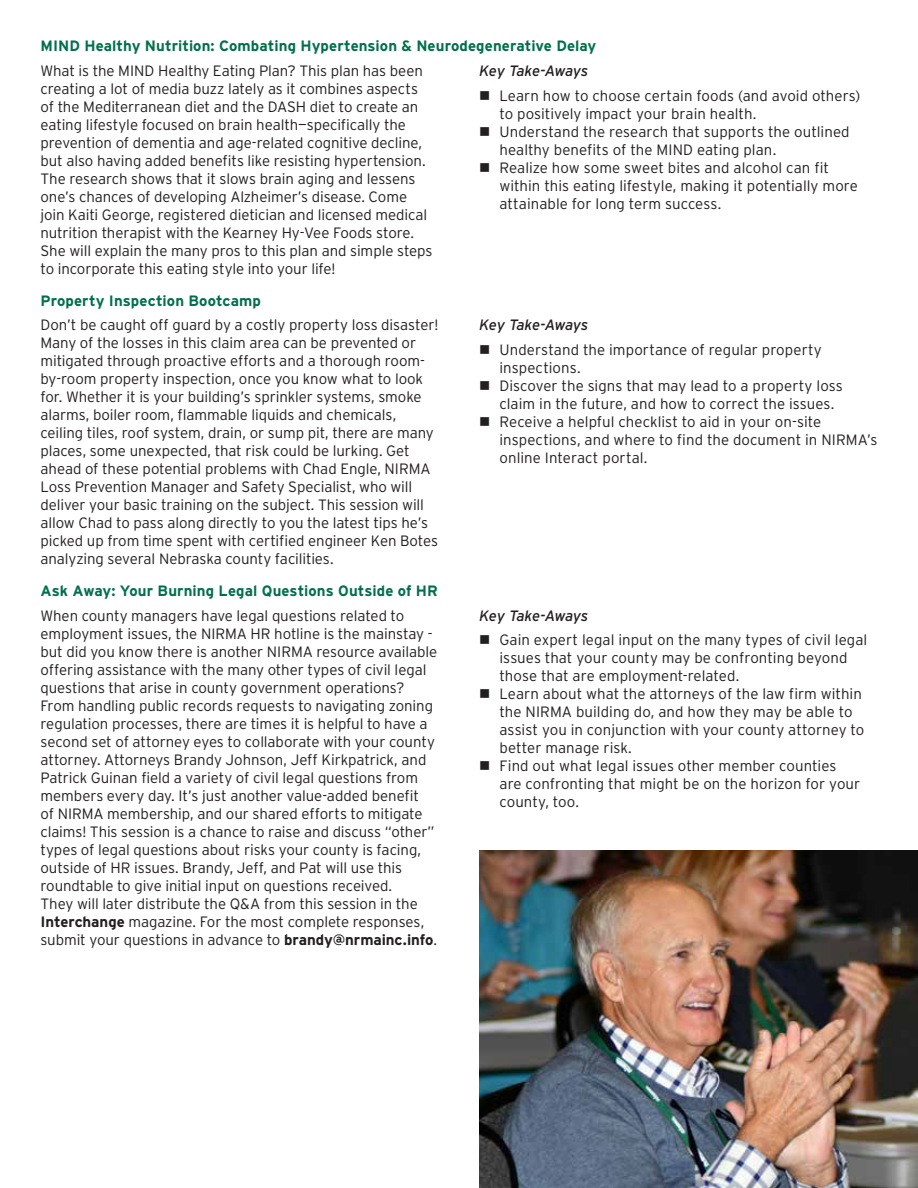
<style>
.page{position:relative;width:918px;height:1188px;background:#fff}
.page>*{position:absolute;margin:0;border:0;box-sizing:border-box;transform-origin:0 0}
.t1{font:300 15px/18px "Interstate";letter-spacing:-.005em;color:#231f20}
.t2{font:700 15px "Interstate";letter-spacing:.005em;color:#00704a}
.t3{font:italic 15px "Interstate";letter-spacing:-.03em;color:#231f20}
.s1{font-weight:700}
</style>
<div class="page">
<img style="left:479px;top:850px;width:439px;height:338px">
<p class="t2" style="left:40px;top:38px;width:558px">MIND Healthy Nutrition: Combating Hypertension &amp; Neurodegenerative Delay</p>
<p class="t1" style="left:40px;top:62px;width:394px">What is the MIND Healthy Eating Plan? This plan has been creating a lot of media buzz lately as it combines aspects of the Mediterranean diet and the DASH diet to create an eating lifestyle focused on brain health—specifically the prevention of dementia and age-related cognitive decline, but also having added benefits like resisting hypertension.<br>The research shows that it slows brain aging and lessens one’s chances of developing Alzheimer’s disease. Come join Kaiti George, registered dietician and licensed medical nutrition therapist with the Kearney Hy-Vee Foods store.<br>She will explain the many pros to this plan and simple steps to incorporate this eating style into your life!</p>
<p class="t3" style="left:479px;top:63px;width:111px">Key Take-Aways</p>
<p class="t1" style="left:500px;top:87px;width:362px;text-indent:-20px">■ Learn how to choose certain foods (and avoid others) to positively impact your brain health.</p>
<p class="t1" style="left:500px;top:123px;width:352px;text-indent:-20px">■ Understand the research that supports the outlined healthy benefits of the MIND eating plan.</p>
<p class="t1" style="left:500px;top:159px;width:360px;text-indent:-20px">■ Realize how some sweet bites and alcohol can fit within this eating lifestyle, making it potentially more attainable for long term success.</p>
<p class="t2" style="left:40px;top:292px;width:222px">Property Inspection Bootcamp</p>
<p class="t1" style="left:40px;top:316px;width:399px">Don’t be caught off guard by a costly property loss disaster!<br>Many of the losses in this claim area can be prevented or mitigated through proactive efforts and a thorough room&shy;by-room property inspection, once you know what to look for. Whether it is your building’s sprinkler systems, smoke alarms, boiler room, flammable liquids and chemicals, ceiling tiles, roof system, drain, or sump pit, there are many places, some unexpected, that risk could be lurking. Get ahead of these potential problems with Chad Engle, NIRMA Loss Prevention Manager and Safety Specialist, who will deliver your basic training on the subject. This session will allow Chad to pass along directly to you the latest tips he’s picked up from time spent with certified engineer Ken Botes analyzing several Nebraska county facilities.</p>
<p class="t3" style="left:479px;top:317px;width:111px">Key Take-Aways</p>
<p class="t1" style="left:500px;top:341px;width:324px;text-indent:-20px">■ Understand the importance of regular property inspections.</p>
<p class="t1" style="left:500px;top:377px;width:345px;text-indent:-20px">■ Discover the signs that may lead to a property loss claim in the future, and how to correct the issues.</p>
<p class="t1" style="left:500px;top:413px;width:380px;text-indent:-20px">■ Receive a helpful checklist to aid in your on-site inspections, and where to find the document in NIRMA’s online Interact portal.</p>
<p class="t2" style="left:40px;top:582px;width:399px">Ask Away: Your Burning Legal Questions Outside of HR</p>
<p class="t1" style="left:40px;top:606px;width:398px">When county managers have legal questions related to employment issues, the NIRMA HR hotline is the mainstay - but did you know there is another NIRMA resource available offering assistance with the many other types of civil legal questions that arise in county government operations?<br>From handling public records requests to navigating zoning regulation processes, there are times it is helpful to have a second set of attorney eyes to collaborate with your county attorney. Attorneys Brandy Johnson, Jeff Kirkpatrick, and Patrick Guinan field a variety of civil legal questions from members every day. It’s just another value-added benefit<br>of NIRMA membership, and our shared efforts to mitigate claims! This session is a chance to raise and discuss “other” types of legal questions about risks your county is facing, outside of HR issues. Brandy, Jeff, and Pat will use this roundtable to give initial input on questions received.<br>They will later distribute the Q&amp;A from this session in the <span class="s1">Interchange</span> magazine. For the most complete responses, submit your questions in advance to <span class="s1">brandy@nrmainc.info</span>.</p>
<p class="t3" style="left:479px;top:607px;width:111px">Key Take-Aways</p>
<p class="t1" style="left:500px;top:631px;width:369px;text-indent:-20px">■ Gain expert legal input on the many types of civil legal issues that your county may be confronting beyond those that are employment-related.</p>
<p class="t1" style="left:500px;top:685px;width:366px;text-indent:-20px">■ Learn about what the attorneys of the law firm within the NIRMA building do, and how they may be able to assist you in conjunction with your county attorney to better manage risk.</p>
<p class="t1" style="left:500px;top:757px;width:362px;text-indent:-20px">■ Find out what legal issues other member counties are confronting that might be on the horizon for your county, too.</p>
</div>
